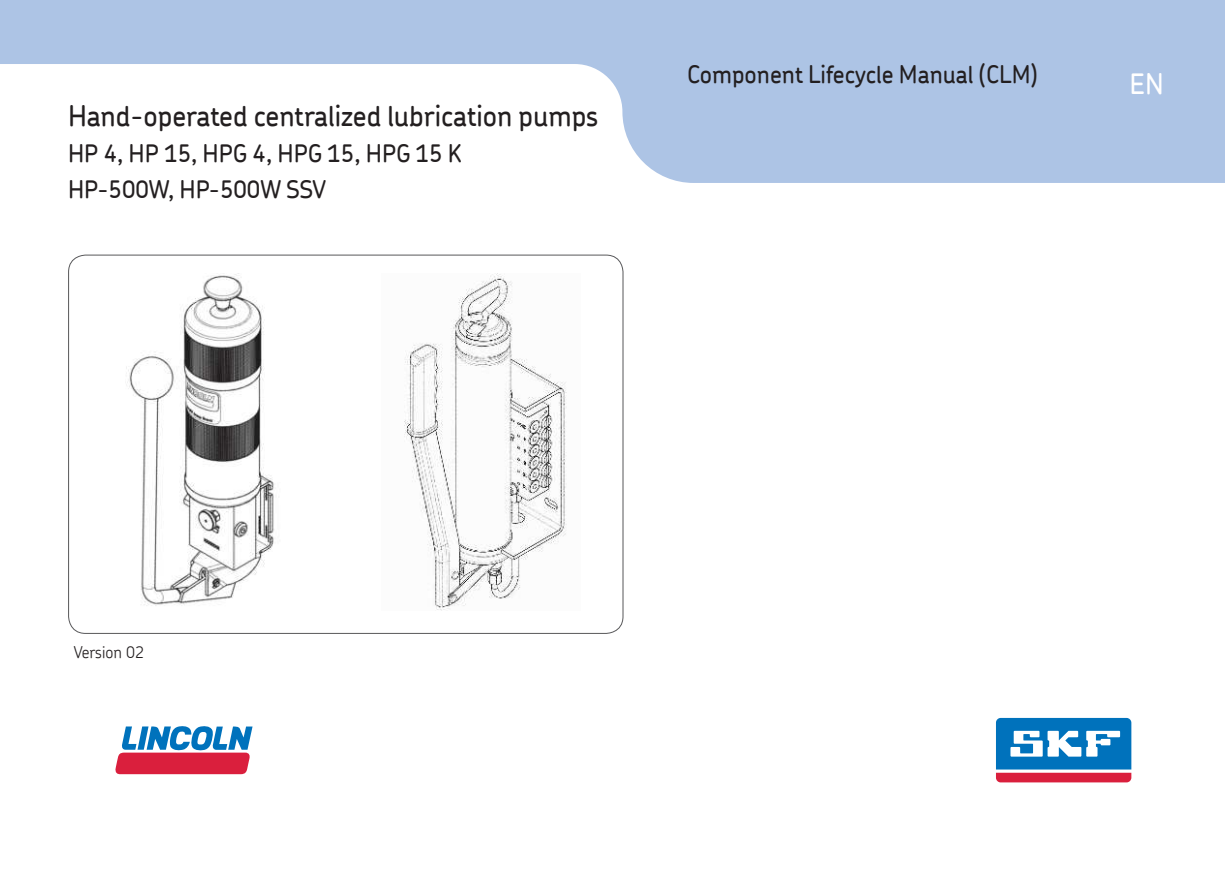
<style>
.page{position:relative;width:1225px;height:877px;background:#fff}
.page>*{position:absolute;margin:0;border:0;box-sizing:border-box;transform-origin:0 0}
.t1{font:500 28px "SKF Chevin";color:#231f20}
.t2{font:500 28px "SKF Chevin";color:#fff}
.t3{font:500 24px/36px "SKF Chevin";color:#231f20}
.t4{font:300 16px "SKF Chevin";color:#231f20}
</style>
<div class="page">
<svg style="left:0;top:0;width:1224px;height:183px;fill:#adc4e5"></svg>
<img style="left:126px;top:274px;width:148px;height:332px">
<img style="left:404px;top:274px;width:163px;height:336px">
<svg style="left:992px;top:714px;width:142px;height:71px"></svg>
<svg style="left:995px;top:717px;width:135px;height:65px"></svg>
<svg style="left:115px;top:726px;width:137px;height:47px"></svg>
<p class="t1" style="left:68px;top:102px;width:532px">Hand-operated centralized lubrication pumps</p>
<p class="t3" style="left:68px;top:136px;width:395px">HP 4, HP 15, HPG 4, HPG 15, HPG 15 K<br>HP-500W, HP-500W SSV</p>
<p class="t3" style="left:687px;top:58px;width:352px">Component Lifecycle Manual (CLM)</p>
<p class="t2" style="left:1129px;top:71px;width:36px">EN</p>
<p class="t4" style="left:74px;top:644px;width:72px">Version 02</p>
</div>
